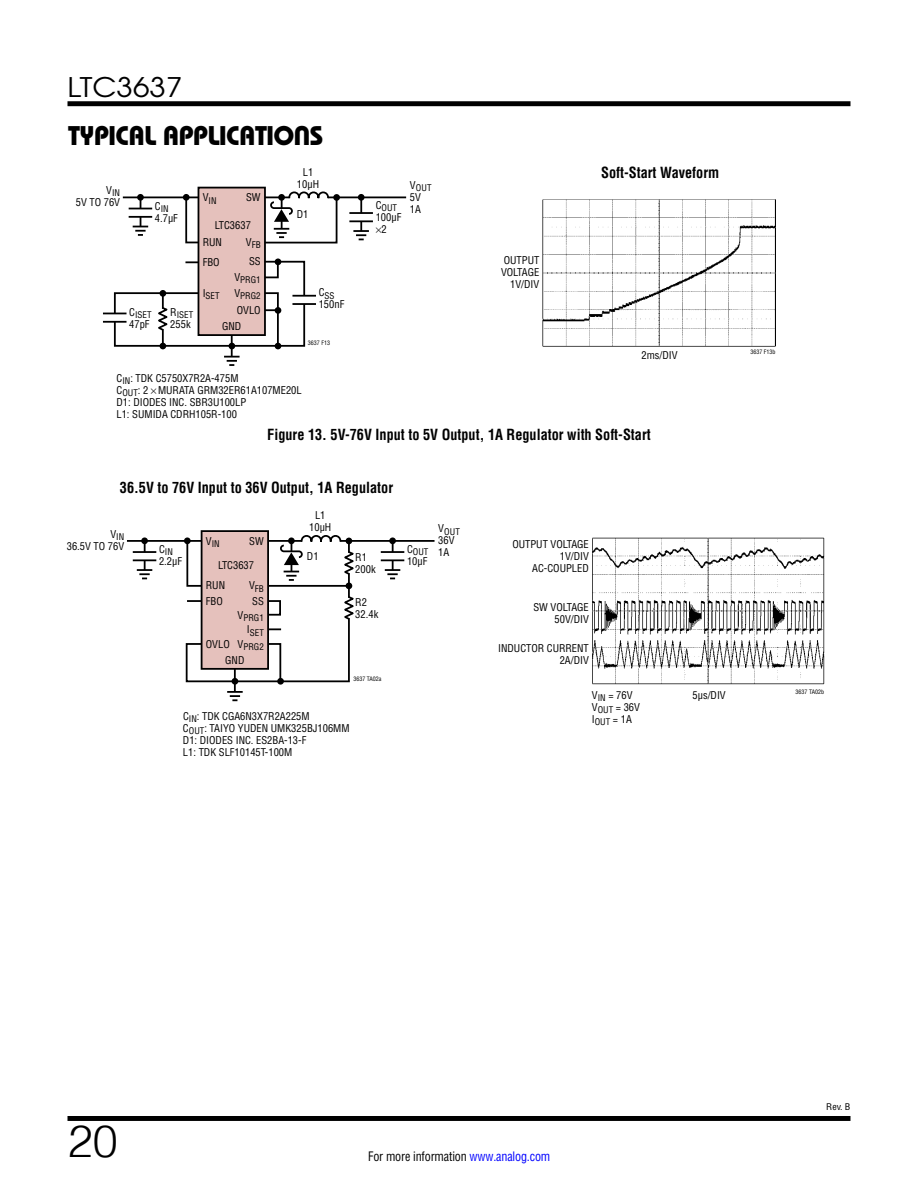
<style>
.page{position:relative;width:918px;height:1188px;background:#fff}
.page>*{position:absolute;margin:0;border:0;box-sizing:border-box;transform-origin:0 0}
.t1{font:300 45px "Helvetica";color:#000}
.t2{font:27px "Linear Bauhaus";letter-spacing:-.02em;color:#000}
.t3{font:27px "Avant Garde";color:#000;scale:1.1 1}
.t4{font:700 15px "Linear Helv Cond";color:#000;scale:.95 1}
.t5{font:12.75px "Linear Helv Cond";letter-spacing:-.01em;color:#000;scale:.95 1}
.t6{font:10.5px/12px "Linear Helv Cond";color:#000}
.t7{font:9px/16.4px "Linear Helv Cond";color:#000}
.t8{font:9px "Linear Helv Cond";color:#000;scale:1.1 1}
.t9{font:6px "Linear Helv Cond";color:#000}
.s1{color:#00f}
</style>
<div class="page">
<div style="left:68px;top:101px;width:782px;height:5px;background:#000"></div>
<div style="left:68px;top:1116px;width:782px;height:5px;background:#000"></div>
<hr style="left:231px;top:333px;width:2px;height:30px;background:#000">
<hr style="left:123px;top:197px;width:283px;height:1px;background:#000">
<svg style="left:184px;top:198px;width:14px;height:46px"></svg>
<svg style="left:224px;top:356px;width:16px;height:10px"></svg>
<div style="left:358px;top:194px;width:7px;height:7px;background:#000;border-radius:50%"></div>
<div style="left:275px;top:258px;width:6px;height:7px;background:#000;border-radius:50%"></div>
<div style="left:333px;top:194px;width:7px;height:7px;background:#000;border-radius:50%"></div>
<div style="left:198px;top:188px;width:67px;height:147px;background:#e5c1bc"></div>
<div style="left:198px;top:187px;width:68px;height:149px;border:2px solid #000"></div>
<hr style="left:360px;top:199px;width:2px;height:38px;background:#000">
<svg style="left:353px;top:230px;width:16px;height:10px"></svg>
<svg style="left:360px;top:214px;width:2px;height:6px"></svg>
<hr style="left:349px;top:212px;width:24px;height:2px;background:#000">
<hr style="left:349px;top:220px;width:24px;height:2px;background:#000">
<div style="left:137px;top:194px;width:7px;height:7px;background:#000;border-radius:50%"></div>
<div style="left:183px;top:194px;width:7px;height:7px;background:#000;border-radius:50%"></div>
<hr style="left:140px;top:199px;width:1px;height:33px;background:#000">
<svg style="left:133px;top:226px;width:15px;height:10px"></svg>
<svg style="left:138px;top:209px;width:5px;height:7px"></svg>
<svg style="left:129px;top:208px;width:23px;height:1px"></svg>
<hr style="left:129px;top:216px;width:23px;height:2px;background:#000">
<hr style="left:292px;top:295px;width:24px;height:2px;background:#000">
<hr style="left:292px;top:303px;width:24px;height:2px;background:#000">
<svg style="left:103px;top:260px;width:203px;height:89px"></svg>
<svg style="left:263px;top:191px;width:75px;height:53px"></svg>
<img style="left:542px;top:200px;width:234px;height:146px">
<hr style="left:234px;top:667px;width:2px;height:32px;background:#000">
<hr style="left:127px;top:540px;width:308px;height:2px;background:#000">
<svg style="left:227px;top:691px;width:16px;height:10px"></svg>
<div style="left:389px;top:537px;width:7px;height:7px;background:#000;border-radius:50%"></div>
<div style="left:232px;top:678px;width:6px;height:7px;background:#000;border-radius:50%"></div>
<div style="left:201px;top:530px;width:68px;height:140px;border:2px solid #000"></div>
<hr style="left:392px;top:543px;width:2px;height:33px;background:#000">
<div style="left:390px;top:570px;width:5px;height:10px;background:#a8a8a8"></div>
<svg style="left:385px;top:569px;width:15px;height:10px"></svg>
<div style="left:390px;top:552px;width:5px;height:8px;background:#fff"></div>
<hr style="left:381px;top:551px;width:23px;height:2px;background:#000">
<hr style="left:381px;top:559px;width:23px;height:2px;background:#000">
<div style="left:141px;top:537px;width:7px;height:7px;background:#000;border-radius:50%"></div>
<hr style="left:144px;top:543px;width:2px;height:33px;background:#000">
<div style="left:142px;top:570px;width:5px;height:10px;background:#a8a8a8"></div>
<svg style="left:137px;top:569px;width:15px;height:10px"></svg>
<div style="left:142px;top:552px;width:5px;height:8px;background:#fff"></div>
<hr style="left:133px;top:551px;width:23px;height:2px;background:#000">
<hr style="left:133px;top:559px;width:23px;height:2px;background:#000">
<svg style="left:185px;top:534px;width:172px;height:149px"></svg>
<img style="left:592px;top:537px;width:233px;height:148px">
<h2 class="t3" style="left:68px;top:70px;width:106px">LTC3637</h2>
<h2 class="t2" style="left:68px;top:119px;width:257px">TYPICAL APPLICATIONS</h2>
<p class="t7" style="left:106px;top:185px;width:15px"><sup>V</sup>IN</p>
<p class="t6" style="left:76px;top:196px;width:46px">5V TO 76V</p>
<p class="t7" style="left:155px;top:200px;width:15px"><sup>C</sup>IN</p>
<p class="t6" style="left:155px;top:212px;width:25px">4.7µF</p>
<p class="t7" style="left:129px;top:306px;width:24px"><sup>C</sup>ISET</p>
<p class="t6" style="left:129px;top:318px;width:22px">47pF</p>
<p class="t7" style="left:170px;top:306px;width:24px"><sup>R</sup>ISET</p>
<p class="t6" style="left:170px;top:318px;width:22px">255k</p>
<p class="t6" style="left:246px;top:192px;width:16px">SW</p>
<p class="t7" style="left:203px;top:192px;width:15px"><sup>V</sup>IN</p>
<p class="t6" style="left:203px;top:232px;width:21px;line-height:20px">RUN<br>FBO</p>
<p class="t7" style="left:203px;top:288px;width:18px"><sup>I</sup>SET</p>
<p class="t6" style="left:215px;top:219px;width:37px">LTC3637</p>
<p class="t7" style="left:246px;top:237px;width:16px"><sup>V</sup>FB</p>
<p class="t6" style="left:249px;top:256px;width:13px">SS</p>
<p class="t7" style="left:234px;top:271px;width:28px"><sup>V</sup>PRG1<br><sup>V</sup>PRG2</p>
<p class="t6" style="left:222px;top:303px;width:40px;line-height:15.9px;text-indent:15px">OVLO<br>GND</p>
<p class="t6" style="left:297px;top:166px;width:24px;text-align:center">L1<br>10µH</p>
<p class="t6" style="left:297px;top:208px;width:13px">D1</p>
<p class="t7" style="left:319px;top:287px;width:17px"><sup>C</sup>SS</p>
<p class="t6" style="left:319px;top:299px;width:27px">150nF</p>
<p class="t9" style="left:308px;top:339px;width:24px">3637 F13</p>
<p class="t6" style="left:116px;top:372px;width:187px">C<sub>IN</sub>: TDK C5750X7R2A-475M<br>C<sub>OUT</sub>: 2 MURATA GRM32ER61A107ME20L<br>D1: DIODES INC. SBR3U100LP<br>L1: SUMIDA CDRH105R-100</p>
<p class="t7" style="left:376px;top:200px;width:23px"><sup>C</sup>OUT</p>
<p class="t6" style="left:381px;top:211px;width:21px;text-indent:-6px">100µF<br>2</p>
<p class="t7" style="left:410px;top:180px;width:23px"><sup>V</sup>OUT</p>
<p class="t6" style="left:410px;top:191px;width:13px">5V<br>1A</p>
<p class="t6" style="left:501px;top:254px;width:40px;text-align:right">OUTPUT<br>VOLTAGE<br>1V/DIV</p>
<h3 class="t4" style="left:601px;top:163px;width:126px">Soft-Start Waveform</h3>
<p class="t6" style="left:642px;top:349px;width:38px">2ms/DIV</p>
<p class="t9" style="left:750px;top:348px;width:27px">3637 F13b</p>
<h3 class="t4" style="left:267px;top:425px;width:405px">Figure 13. 5V-76V Input to 5V Output, 1A Regulator with Soft-Start</h3>
<h3 class="t4" style="left:120px;top:478px;width:289px">36.5V to 76V Input to 36V Output, 1A Regulator</h3>
<p class="t7" style="left:110px;top:528px;width:15px"><sup>V</sup>IN</p>
<p class="t6" style="left:67px;top:540px;width:59px">36.5V TO 76V</p>
<p class="t6" style="left:309px;top:509px;width:24px;text-align:center">L1<br>10µH</p>
<p class="t6" style="left:249px;top:535px;width:16px">SW</p>
<p class="t7" style="left:206px;top:536px;width:15px"><sup>V</sup>IN</p>
<p class="t6" style="left:206px;top:578px;width:21px;line-height:15.8px">RUN<br>FBO</p>
<p class="t7" style="left:159px;top:544px;width:15px"><sup>C</sup>IN</p>
<p class="t6" style="left:159px;top:555px;width:25px">2.2µF</p>
<p class="t6" style="left:355px;top:551px;width:22px">R1<br>200k</p>
<p class="t6" style="left:307px;top:550px;width:13px">D1</p>
<p class="t6" style="left:218px;top:559px;width:37px">LTC3637</p>
<p class="t7" style="left:249px;top:580px;width:16px"><sup>V</sup>FB</p>
<p class="t7" style="left:247px;top:624px;width:18px"><sup>I</sup>SET</p>
<p class="t6" style="left:252px;top:595px;width:13px">SS</p>
<p class="t7" style="left:238px;top:609px;width:28px"><sup>V</sup>PRG1</p>
<p class="t7" style="left:238px;top:639px;width:28px"><sup>V</sup>PRG2</p>
<p class="t6" style="left:225px;top:654px;width:21px">GND</p>
<p class="t6" style="left:355px;top:596px;width:25px">R2<br>32.4k</p>
<p class="t6" style="left:206px;top:638px;width:25px">OVLO</p>
<p class="t9" style="left:353px;top:676px;width:30px">3637 TA02a</p>
<p class="t6" style="left:183px;top:710px;width:168px">C<sub>IN</sub>: TDK CGA6N3X7R2A225M<br>C<sub>OUT</sub>: TAIYO YUDEN UMK325BJ106MM<br>D1: DIODES INC. ES2BA-13-F<br>L1: TDK SLF10145T-100M</p>
<p class="t7" style="left:407px;top:544px;width:23px"><sup>C</sup>OUT</p>
<p class="t6" style="left:407px;top:555px;width:22px">10µF</p>
<p class="t7" style="left:438px;top:523px;width:23px"><sup>V</sup>OUT</p>
<p class="t6" style="left:438px;top:534px;width:18px">36V<br>1A</p>
<p class="t6" style="left:512px;top:538px;width:78px;text-align:right">OUTPUT VOLTAGE<br>1V/DIV<br>AC-COUPLED</p>
<p class="t6" style="left:533px;top:602px;width:57px;text-align:right">SW VOLTAGE<br>50V/DIV</p>
<p class="t6" style="left:498px;top:642px;width:92px;text-align:right">INDUCTOR CURRENT<br>2A/DIV</p>
<p class="t6" style="left:592px;top:689px;width:42px">V<sub>IN</sub> = 76V</p>
<p class="t6" style="left:693px;top:689px;width:35px">5µs/DIV</p>
<p class="t6" style="left:592px;top:701px;width:50px">V<sub>OUT</sub> = 36V<br>I<sub>OUT</sub> = 1A</p>
<p class="t9" style="left:796px;top:688px;width:30px">3637 TA02b</p>
<h1 class="t1" style="left:68px;top:1103px;width:52px">20</h1>
<p class="t5" style="left:368px;top:1148px;width:193px">For more information <span class="s1">www.analog.com</span></p>
<p class="t8" style="left:826px;top:1102px;width:24px">Rev. B</p>
</div>
